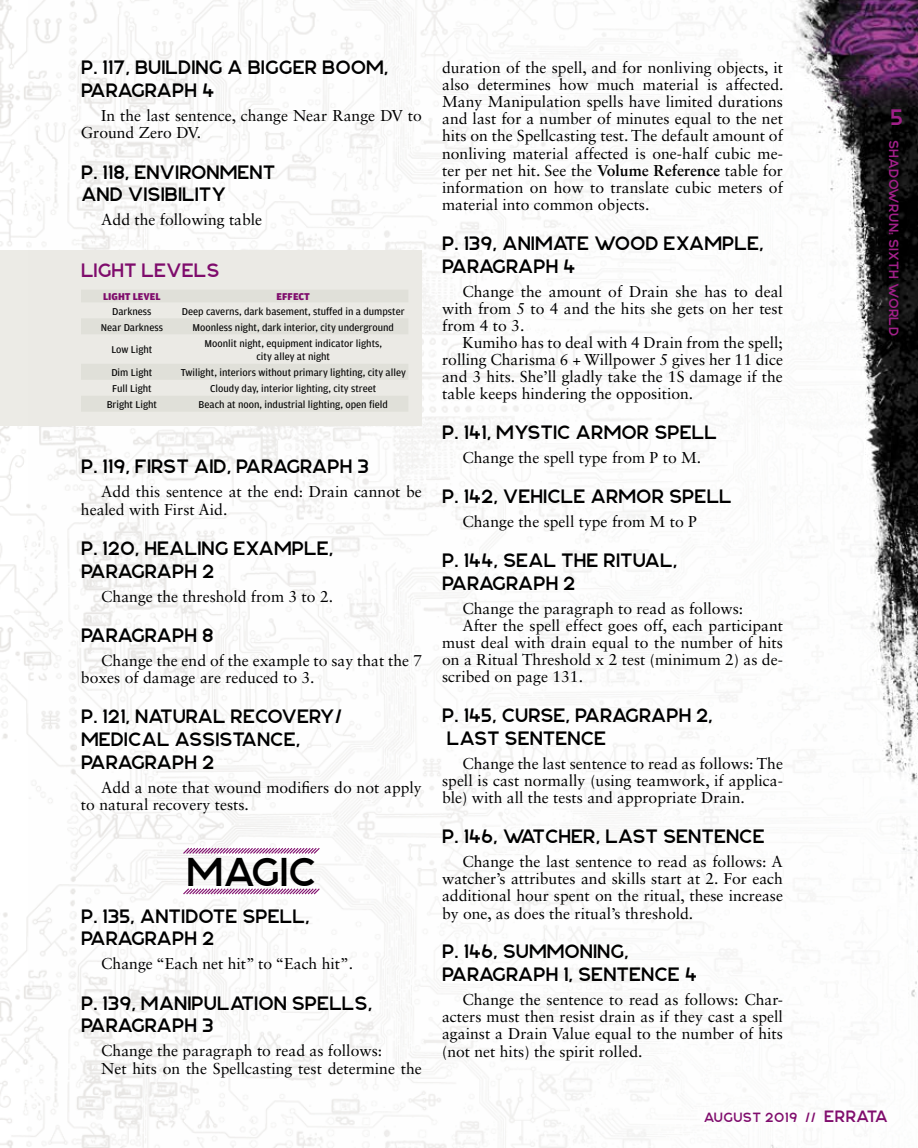
<style>
.page{position:relative;width:918px;height:1148px;background:#fff}
.page>*{position:absolute;margin:0;border:0;box-sizing:border-box;transform-origin:0 0}
.t1{font:40.5px "Njord";color:#000}
.t2{font:22.5px "Njord";color:#a12089}
.t3{font:19.5px/22.8px "Njord";color:#000}
.t4{font:19.5px "Njord";color:#800d6d}
.t5{font:19.5px "Njord";letter-spacing:-.025em;color:#000}
.t6{font:15.75px/17.1px "Sabon LT Std";color:#000;text-align:justify}
.t7{font:13.5px "Njord";letter-spacing:.02em;color:#a12089}
.t8{font:13.5px "Njord";letter-spacing:.03em;color:#800d6d}
.t9{font:10.5px/13.5px "Amplitude";color:#000;text-align:center}
.t10{font:900 10.5px "Amplitude";color:#800d6d}
.s1{font-weight:700}
.s2{font-size:16.5px}
</style>
<div class="page">
<div style="left:0;top:250px;width:422px;height:175px;background:#ecebe6"></div>
<img style="left:28px;top:0;width:890px;height:1148px">
<div style="left:885px;top:136px;width:23px;height:208px;background:#000;opacity:.5"></div>
<p class="t3" style="left:81px;top:55px;width:309px">P. 117, BUILDING A BIGGER BOOM,<br>PARAGRAPH 4</p>
<p class="t6" style="left:81px;top:107px;width:342px;text-indent:20px">In the last sentence, change Near Range DV to<br>Ground Zero DV.</p>
<p class="t3" style="left:81px;top:160px;width:196px">P. 118, ENVIRONMENT<br>AND VISIBILITY</p>
<p class="t6" style="left:101px;top:211px;width:163px">Add the following table</p>
<p class="t4" style="left:81px;top:258px;width:140px">LIGHT LEVELS</p>
<p class="t10" style="left:103px;top:291px;width:59px">LIGHT LEVEL</p>
<p class="t10" style="left:277px;top:291px;width:35px">EFFECT</p>
<p class="t9" style="left:112px;top:304px;width:41px">Darkness</p>
<p class="t9" style="left:182px;top:304px;width:224px">Deep caverns, dark basement, stuffed in a dumpster</p>
<p class="t9" style="left:101px;top:320px;width:64px">Near Darkness</p>
<p class="t9" style="left:192px;top:320px;width:203px">Moonless night, dark interior, city underground</p>
<p class="t9" style="left:111px;top:343px;width:43px">Low Light</p>
<p class="t9" style="left:205px;top:336px;width:179px">Moonlit night, equipment indicator lights, city alley at night</p>
<p class="t9" style="left:111px;top:366px;width:43px">Dim Light</p>
<p class="t9" style="left:181px;top:366px;width:227px">Twilight, interiors without primary lighting, city alley</p>
<p class="t9" style="left:112px;top:382px;width:41px">Full Light</p>
<p class="t9" style="left:210px;top:382px;width:168px">Cloudy day, interior lighting, city street</p>
<p class="t9" style="left:107px;top:398px;width:52px">Bright Light</p>
<p class="t9" style="left:199px;top:398px;width:191px">Beach at noon, industrial lighting, open field</p>
<p class="t3" style="left:81px;top:454px;width:289px">P. 119, FIRST AID, PARAGRAPH 3</p>
<p class="t6" style="left:81px;top:483px;width:342px;text-indent:20px">Add this sentence at the end: Drain cannot be healed with First Aid.</p>
<p class="t3" style="left:81px;top:536px;width:254px">P. 120, HEALING EXAMPLE,<br>PARAGRAPH 2</p>
<p class="t6" style="left:101px;top:587px;width:233px">Change the threshold from 3 to 2.</p>
<p class="t5" style="left:81px;top:623px;width:134px">PARAGRAPH 8</p>
<p class="t6" style="left:81px;top:651px;width:342px;text-indent:20px">Change the end of the example to say that the 7 boxes of damage are reduced to 3.</p>
<p class="t3" style="left:81px;top:704px;width:263px">P. 121, NATURAL RECOVERY/<br>MEDICAL ASSISTANCE,<br>PARAGRAPH 2</p>
<p class="t6" style="left:81px;top:778px;width:342px;text-indent:20px">Add a note that wound modifiers do not apply to natural recovery tests.</p>
<h1 class="t1" style="left:186px;top:847px;width:132px">MAGIC</h1>
<p class="t3" style="left:81px;top:903px;width:230px">P. 135, ANTIDOTE SPELL,<br>PARAGRAPH 2</p>
<p class="t6" style="left:101px;top:955px;width:254px">Change “Each net hit” to “Each hit”.</p>
<p class="t3" style="left:81px;top:990px;width:293px">P. 139, MANIPULATION SPELLS,<br>PARAGRAPH 3</p>
<p class="t6" style="left:101px;top:1042px;width:322px">Change the paragraph to read as follows:<br>Net hits on the Spellcasting test determine the</p>
<p class="t6" style="left:442px;top:59px;width:343px">duration of the spell, and for nonliving objects, it also determines how much material is affected.<br>Many Manipulation spells have limited durations and last for a number of minutes equal to the net hits on the Spellcasting test. The default amount of nonliving material affected is one-half cubic me&shy;ter per net hit. See the <span class="s1">Volume Reference</span> table for information on how to translate cubic meters of material into common objects.</p>
<p class="t3" style="left:442px;top:231px;width:323px">P. 139, ANIMATE WOOD EXAMPLE,<br>PARAGRAPH 4</p>
<p class="t6" style="left:442px;top:282px;width:342px;text-indent:20px">Change the amount of Drain she has to deal with from 5 to 4 and the hits she gets on her test from 4 to 3.</p>
<p class="t6" style="left:442px;top:334px;width:342px;text-indent:20px">Kumiho has to deal with 4 Drain from the spell; rolling Charisma 6 + Willpower 5 gives her 11 dice and 3 hits. She’ll gladly take the 1S damage if the table keeps hindering the opposition.</p>
<p class="t3" style="left:442px;top:420px;width:276px">P. 141, MYSTIC ARMOR SPELL</p>
<p class="t6" style="left:462px;top:449px;width:240px">Change the spell type from P to M.</p>
<p class="t3" style="left:442px;top:484px;width:291px">P. 142, VEHICLE ARMOR SPELL</p>
<p class="t6" style="left:462px;top:513px;width:236px">Change the spell type from M to P</p>
<p class="t3" style="left:442px;top:548px;width:237px">P. 144, SEAL THE RITUAL,<br>PARAGRAPH 2</p>
<p class="t6" style="left:462px;top:599px;width:282px">Change the paragraph to read as follows:</p>
<p class="t6" style="left:462px;top:616px;width:322px">After the spell effect goes off, each participant</p>
<p class="t6" style="left:442px;top:634px;width:342px">must deal with drain equal to the number of hits</p>
<p class="t6" style="left:442px;top:651px;width:342px">on a Ritual Threshold x 2 test (minimum 2) as de-</p>
<p class="t6" style="left:442px;top:668px;width:142px">scribed on page 131.</p>
<p class="t3" style="left:442px;top:703px;width:272px">P. 145, CURSE, PARAGRAPH 2,<br>LAST SENTENCE</p>
<p class="t6" style="left:442px;top:754px;width:342px;text-indent:20px">Change the last sentence to read as follows: The spell is cast normally (using teamwork, if applica&shy;ble) with all the tests and appropriate Drain.</p>
<p class="t3" style="left:442px;top:824px;width:324px">P. 146, WATCHER, LAST SENTENCE</p>
<p class="t6" style="left:442px;top:853px;width:342px;text-indent:20px">Change the last sentence to read as follows: A watcher’s attributes and skills start at 2. For each additional hour spent on the ritual, these increase by one, as does the ritual’s threshold.</p>
<p class="t3" style="left:442px;top:939px;width:256px">P. 146, SUMMONING,<br>PARAGRAPH 1, SENTENCE 4</p>
<p class="t6" style="left:442px;top:990px;width:342px;text-indent:20px">Change the sentence to read as follows: Char&shy;acters must then resist drain as if they cast a spell against a Drain Value equal to the number of hits (not net hits) the spirit rolled.</p>
<h2 class="t2" style="left:890px;top:103px;width:14px">5</h2>
<p class="t7" style="left:902px;top:140px;width:197px;rotate:90deg">SHADOWRUN: SIXTH WORLD</p>
<p class="t8" style="left:704px;top:1109px;width:186px">AUGUST 2019 // <span class="s2">ERRATA</span></p>
</div>
